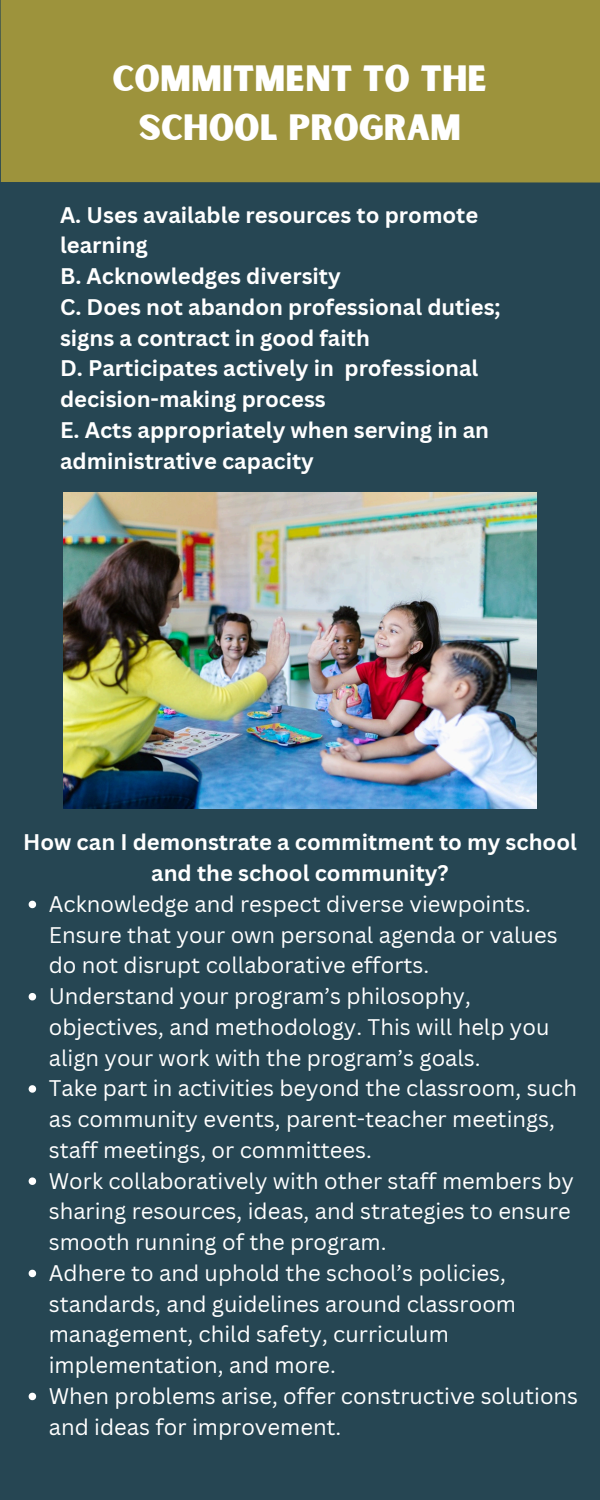
<style>
.page{position:relative;width:600px;height:1500px;background:#264653}
.page>*{position:absolute;margin:0;border:0;box-sizing:border-box;transform-origin:0 0}
.t1{font:35px/48.8px "Sunborn Sans One";color:#fff;text-align:center}
.t2{font:22px/30.8px "Canva Sans";color:#fff}
.t3{font:700 22px/30.8px "Canva Sans";color:#fff;text-align:center}
</style>
<div class="page">
<div style="left:0;top:0;width:600px;height:183px;background:#9d933c"></div>
<svg style="left:29px;top:901px;width:7px;height:7px"></svg>
<svg style="left:29px;top:993px;width:7px;height:7px"></svg>
<svg style="left:29px;top:1085px;width:7px;height:8px"></svg>
<svg style="left:29px;top:1177px;width:7px;height:8px"></svg>
<svg style="left:29px;top:1270px;width:7px;height:7px"></svg>
<svg style="left:29px;top:1393px;width:7px;height:7px"></svg>
<img style="left:64px;top:493px;width:472px;height:315px">
<h1 class="t1" style="left:112px;top:56px;width:377px">COMMITMENT TO THE<br>SCHOOL PROGRAM</h1>
<p class="t3" style="left:60px;top:199px;width:442px;text-align:left">A. Uses available resources to promote learning<br>B. Acknowledges diversity<br>C. Does not abandon professional duties; signs a contract in good faith<br>D. Participates actively in professional decision-making process<br>E. Acts appropriately when serving in an administrative capacity</p>
<p class="t3" style="left:23px;top:827px;width:555px">How can I demonstrate a commitment to my school and the school community?</p>
<p class="t2" style="left:49px;top:888px;width:531px">Acknowledge and respect diverse viewpoints.<br>Ensure that your own personal agenda or values do not disrupt collaborative efforts.<br>Understand your program’s philosophy, objectives, and methodology. This will help you align your work with the program’s goals.<br>Take part in activities beyond the classroom, such as community events, parent-teacher meetings, staff meetings, or committees.<br>Work collaboratively with other staff members by sharing resources, ideas, and strategies to ensure smooth running of the program.<br>Adhere to and uphold the school’s policies, standards, and guidelines around classroom management, child safety, curriculum implementation, and more.<br>When problems arise, offer constructive solutions and ideas for improvement.</p>
</div>
